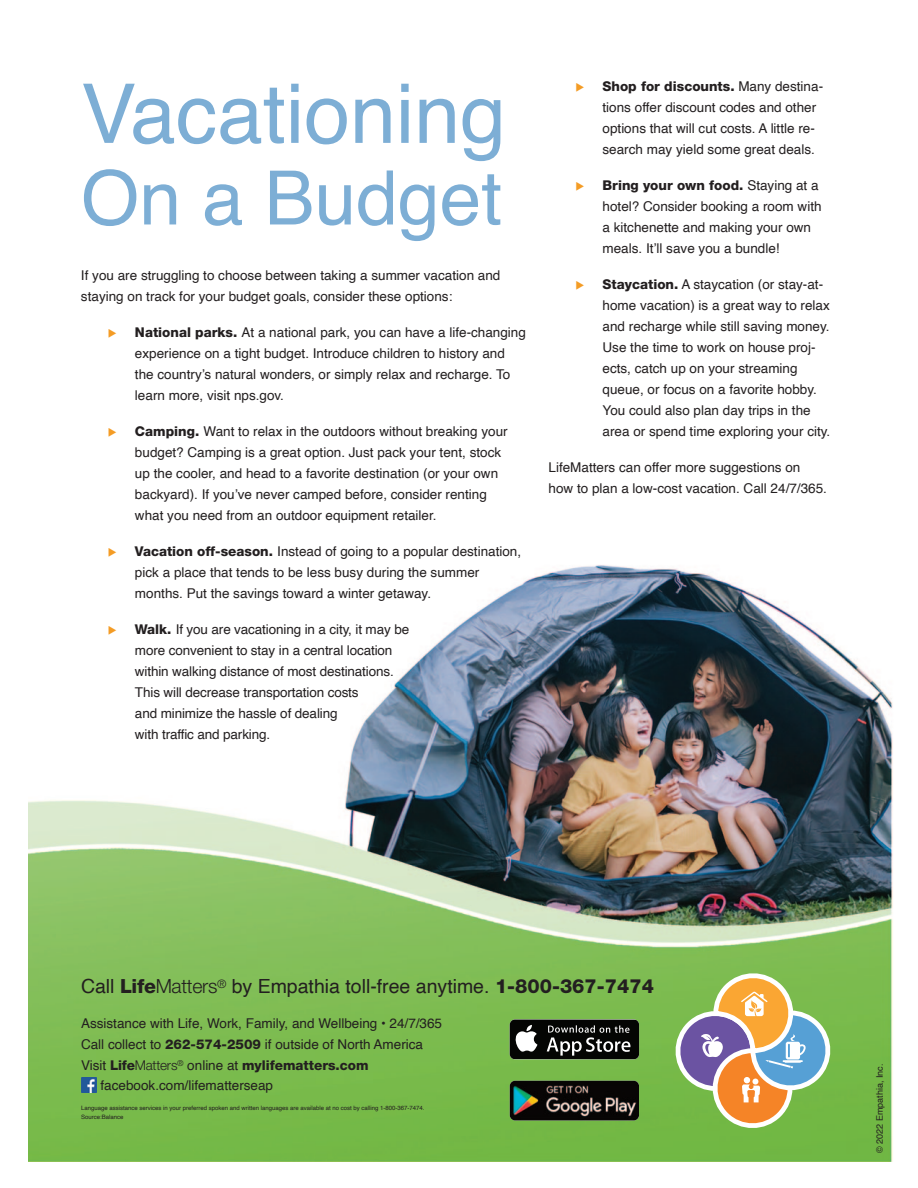
<style>
.page{position:relative;width:918px;height:1188px;background:#fff}
.page>*{position:absolute;margin:0;border:0;box-sizing:border-box;transform-origin:0 0}
.t1{font:82.5px "Helvetica";color:#7daed5}
.t2{font:75px "Helvetica";color:#7daed5}
.t3{font:19.5px "Helvetica";color:#231f20}
.t4{font:13.5px/21px "Helvetica";color:#231f20}
.t5{font:800 13.5px "Helvetica Neue LT Std";color:#231f20}
.t6{font:9px "Helvetica";color:#231f20}
.t7{font:6px "Helvetica";color:#231f20}
.s1{color:#f49c25}
.s2{font-family:"Helvetica Neue LT Std";font-weight:800}
.s3{font-family:"Helvetica Neue LT Std";font-weight:300}
.s4{font-family:"Helvetica";font-weight:400}
.s5{font-weight:300}
</style>
<div class="page">
<img style="left:28px;top:565px;width:865px;height:596px">
<svg style="left:674px;top:965px;width:164px;height:171px;background:#a2b177"></svg>
<img style="left:81px;top:1078px;width:16px;height:15px">
<svg style="left:510px;top:1020px;width:129px;height:39px;background:#343533"></svg>
<img style="left:510px;top:1081px;width:129px;height:39px;border-radius:5px">
<p class="t1" style="left:81px;top:79px;width:426px">Vacationing</p>
<p class="t2" style="left:81px;top:167px;width:423px">On a Budget</p>
<p class="t4" style="left:81px;top:266px;width:421px">If you are struggling to choose between taking a summer vacation and staying on track for your budget goals, consider these options:</p>
<p class="t4" style="left:135px;top:323px;width:392px;text-indent:-27px"><span class="s1">◆</span> <span class="s2">National parks.</span> At a national park, you can have a life-changing experience on a tight budget. Introduce children to history and the country’s natural wonders, or simply relax and recharge. To learn more, visit nps.gov.</p>
<p class="t4" style="left:135px;top:422px;width:374px;text-indent:-27px"><span class="s1">◆</span> <span class="s2">Camping.</span> Want to relax in the outdoors without breaking your budget? Camping is a great option. Just pack your tent, stock up the cooler, and head to a favorite destination (or your own backyard). If you’ve never camped before, consider renting what you need from an outdoor equipment retailer.</p>
<p class="t4" style="left:135px;top:542px;width:388px;text-indent:-27px"><span class="s1">◆</span> <span class="s2">Vacation off-season.</span> Instead of going to a popular destination, pick a place that tends to be less busy during the summer months. Put the savings toward a winter getaway.</p>
<p class="t4" style="left:135px;top:620px;width:276px;text-indent:-27px"><span class="s1">◆</span> <span class="s2">Walk.</span> If you are vacationing in a city, it may be more convenient to stay in a central location within walking distance of most destinations.<br>This will decrease transportation costs<br>and minimize the hassle of dealing<br>with traffic and parking.</p>
<p class="t4" style="left:603px;top:77px;width:222px;text-indent:-27px"><span class="s1">◆</span> <span class="s2">Shop for discounts.</span> Many destina&shy;tions offer discount codes and other options that will cut costs. A little re&shy;search may yield some great deals.</p>
<p class="t4" style="left:603px;top:176px;width:221px;text-indent:-27px"><span class="s1">◆</span> <span class="s2">Bring your own food.</span> Staying at a hotel? Consider booking a room with a kitchenette and making your own meals. It’ll save you a bundle!</p>
<p class="t4" style="left:603px;top:275px;width:229px;text-indent:-27px"><span class="s1">◆</span> <span class="s2">Staycation.</span> A staycation (or stay-at&shy;home vacation) is a great way to relax and recharge while still saving money.<br>Use the time to work on house proj&shy;ects, catch up on your streaming queue, or focus on a favorite hobby.<br>You could also plan day trips in the area or spend time exploring your city.</p>
<p class="t4" style="left:549px;top:458px;width:280px">LifeMatters can offer more suggestions on how to plan a low-cost vacation. Call 24/7/365.</p>
<p class="t3" style="left:81px;top:978px;width:574px">Call <span class="s2">Life</span><span class="s3">Matters</span><sup>®</sup> by Empathia toll-free anytime. <span class="s2">1-800-367-7474</span></p>
<p class="t4" style="left:81px;top:1014px;width:363px">Assistance with Life, Work, Family, and Wellbeing • 24/7/365</p>
<p class="t4" style="left:81px;top:1035px;width:344px">Call collect to <span class="s2">262-574-2509</span> if outside of North America</p>
<p class="t5" style="left:81px;top:1060px;width:289px"><span class="s4">Visit</span> Life<span class="s5">Matters</span><sup>®</sup> <span class="s4">online at</span> mylifematters.com</p>
<p class="t4" style="left:101px;top:1076px;width:174px">facebook.com/lifematterseap</p>
<p class="t7" style="left:81px;top:1105px;width:345px">Language assistance services in your preferred spoken and written languages are available at no cost by calling 1-800-367-7474.</p>
<p class="t7" style="left:81px;top:1114px;width:44px">Source:Balance</p>
<p class="t6" style="left:876px;top:1153px;width:91px;rotate:-90deg">© 2022 Empathia, Inc.</p>
</div>
